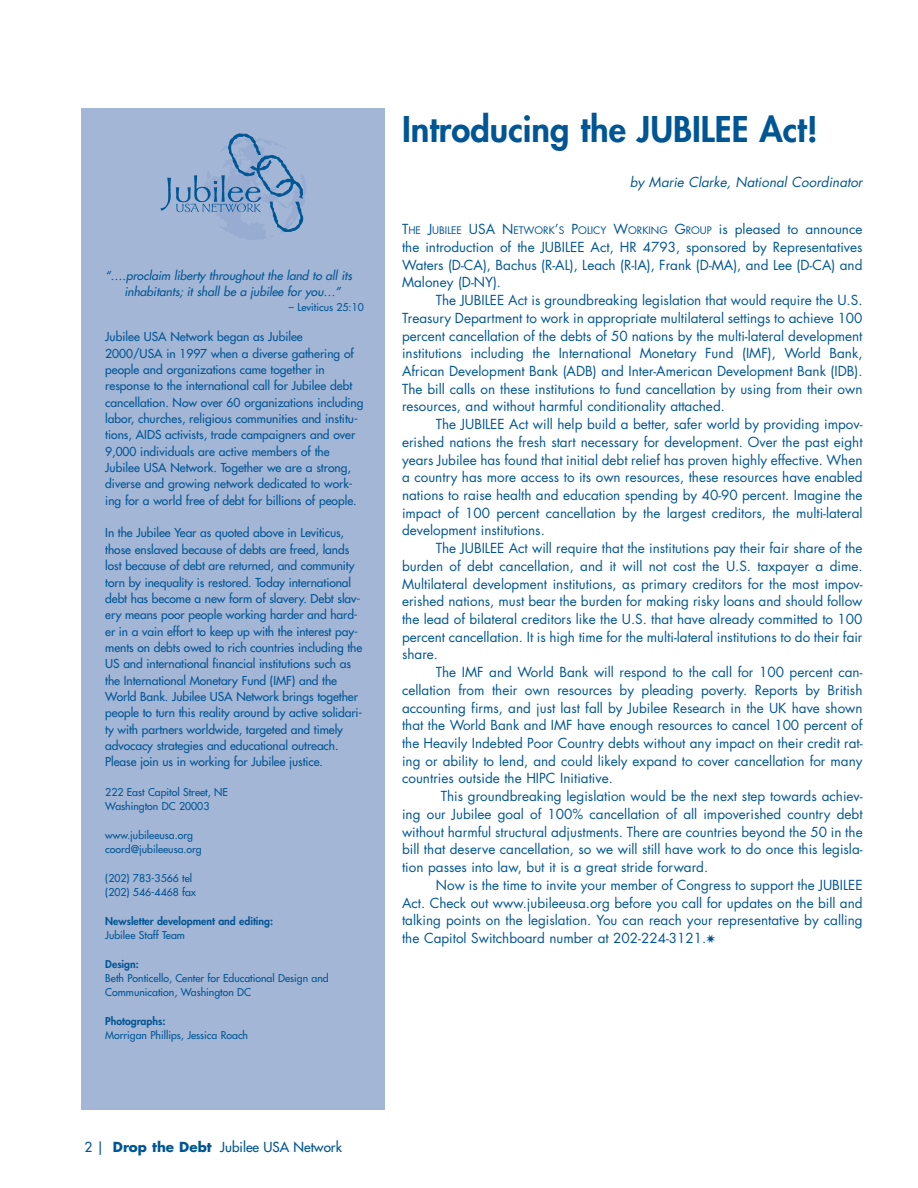
<style>
.page{position:relative;width:918px;height:1188px;background:#fff}
.page>*{position:absolute;margin:0;border:0;box-sizing:border-box;transform-origin:0 0}
.t1{font:800 34.5px "Futura";color:#005594}
.t2{font:13.5px/17.7px "Futura";color:#005594;text-align:justify}
.t3{font:italic 13.5px "Futura";color:#005594}
.t4{font:13.5px "Futura";color:#005594}
.t5{font:12px/16.4px "Futura";letter-spacing:-.005em;color:#005594}
.t6{font:italic 12px/16.4px "Futura";color:#005594}
.t7{font:10.5px/14.2px "Futura";color:#005594}
.t8{font:800 10.5px "Futura";color:#005594}
.t9{font:10.2px "Futura";color:#005594}
.s1{font-size:13.5px}
.s2{font-weight:700}
</style>
<div class="page">
<div style="left:81px;top:108px;width:304px;height:1001px;background:#a3b6d6"></div>
<svg style="left:161px;top:134px;width:145px;height:106px"></svg>
<p class="t6" style="left:124px;top:268px;width:229px;text-indent:-19px">“….proclaim liberty throughout the land to all its inhabitants; it shall be a jubilee for you…”</p>
<p class="t7" style="left:289px;top:301px;width:76px">– Leviticus 25:10</p>
<p class="t5" style="left:105px;top:329px;width:260px">Jubilee USA Network began as Jubilee<br>2000/USA in 1997 when a diverse gathering of people and organizations came together in response to the international call for Jubilee debt cancellation. Now over 60 organizations including labor, churches, religious communities and institu&shy;tions, AIDS activists, trade campaigners and over 9,000 individuals are active members of the Jubilee USA Network. Together we are a strong, diverse and growing network dedicated to work&shy;ing for a world free of debt for billions of people.</p>
<p class="t5" style="left:105px;top:526px;width:259px">In the Jubilee Year as quoted above in Leviticus, those enslaved because of debts are freed, lands lost because of debt are returned, and community torn by inequality is restored. Today international debt has become a new form of slavery. Debt slav&shy;ery means poor people working harder and hard&shy;er in a vain effort to keep up with the interest pay&shy;ments on debts owed to rich countries including the US and international financial institutions such as the International Monetary Fund (IMF) and the World Bank. Jubilee USA Network brings together people to turn this reality around by active solidari&shy;ty with partners worldwide, targeted and timely advocacy strategies and educational outreach.<br>Please join us in working for Jubilee justice.</p>
<p class="t7" style="left:105px;top:786px;width:124px">222 East Capitol Street, NE<br>Washington DC 20003</p>
<p class="t7" style="left:105px;top:828px;width:98px">www.jubileeusa.org coord@jubileeusa.org</p>
<p class="t7" style="left:105px;top:871px;width:92px">(202) 783-3566 tel (202) 546-4468 fax</p>
<p class="t8" style="left:105px;top:916px;width:169px">Newsletter development and editing:</p>
<p class="t7" style="left:105px;top:929px;width:81px">Jubilee Staff Team</p>
<p class="t8" style="left:105px;top:959px;width:35px">Design:</p>
<p class="t7" style="left:105px;top:972px;width:225px">Beth Ponticello, Center for Educational Design and<br>Communication, Washington DC</p>
<p class="t8" style="left:105px;top:1016px;width:62px">Photographs:</p>
<p class="t7" style="left:105px;top:1029px;width:144px">Morrigan Phillips, Jessica Roach</p>
<h1 class="t1" style="left:402px;top:112px;width:417px">Introducing the JUBILEE Act!</h1>
<p class="t3" style="left:630px;top:176px;width:234px">by Marie Clarke, National Coordinator</p>
<p class="t9" style="left:402px;top:226px;width:462px"><span class="s1">T</span>HE <span class="s1">J</span>UBILEE <span class="s1">USA N</span>ETWORK<span class="s1">’</span>S <span class="s1">P</span>OLICY <span class="s1">W</span>ORKING <span class="s1">G</span>ROUP <span class="s1">is pleased to announce</span></p>
<p class="t2" style="left:402px;top:239px;width:462px">the introduction of the JUBILEE Act, HR 4793, sponsored by Representatives Waters (D-CA), Bachus (R-AL), Leach (R-IA), Frank (D-MA), and Lee (D-CA) and Maloney (D-NY).</p>
<p class="t2" style="left:402px;top:292px;width:462px;text-indent:34px">The JUBILEE Act is groundbreaking legislation that would require the U.S.<br>Treasury Department to work in appropriate multilateral settings to achieve 100 percent cancellation of the debts of 50 nations by the multi-lateral development institutions including the International Monetary Fund (IMF), World Bank, African Development Bank (ADB) and Inter-American Development Bank (IDB).<br>The bill calls on these institutions to fund cancellation by using from their own resources, and without harmful conditionality attached.</p>
<p class="t2" style="left:402px;top:416px;width:462px;text-indent:34px">The JUBILEE Act will help build a better, safer world by providing impov&shy;erished nations the fresh start necessary for development. Over the past eight years Jubilee has found that initial debt relief has proven highly effective. When a country has more access to its own resources, these resources have enabled nations to raise health and education spending by 40-90 percent. Imagine the impact of 100 percent cancellation by the largest creditors, the multi-lateral development institutions.</p>
<p class="t2" style="left:402px;top:540px;width:462px;text-indent:34px">The JUBILEE Act will require that the institutions pay their fair share of the burden of debt cancellation, and it will not cost the U.S. taxpayer a dime.<br>Multilateral development institutions, as primary creditors for the most impov&shy;erished nations, must bear the burden for making risky loans and should follow the lead of bilateral creditors like the U.S. that have already committed to 100 percent cancellation. It is high time for the multi-lateral institutions to do their fair share.</p>
<p class="t2" style="left:402px;top:665px;width:462px;text-indent:34px">The IMF and World Bank will respond to the call for 100 percent can&shy;cellation from their own resources by pleading poverty. Reports by British accounting firms, and just last fall by Jubilee Research in the UK have shown that the World Bank and IMF have enough resources to cancel 100 percent of the Heavily Indebted Poor Country debts without any impact on their credit rat&shy;ing or ability to lend, and could likely expand to cover cancellation for many countries outside the HIPC Initiative.</p>
<p class="t2" style="left:402px;top:789px;width:462px;text-indent:39px">This groundbreaking legislation would be the next step towards achiev&shy;ing our Jubilee goal of 100% cancellation of all impoverished country debt without harmful structural adjustments. There are countries beyond the 50 in the bill that deserve cancellation, so we will still have work to do once this legisla&shy;tion passes into law, but it is a great stride forward.</p>
<p class="t2" style="left:402px;top:877px;width:462px;text-indent:34px">Now is the time to invite your member of Congress to support the JUBILEE Act. Check out www.jubileeusa.org before you call for updates on the bill and talking points on the legislation. You can reach your representative by calling the Capitol Switchboard number at 202-224-3121.✷</p>
<p class="t4" style="left:85px;top:1140px;width:259px">2 | <span class="s2">Drop the Debt</span> Jubilee USA Network</p>
</div>
